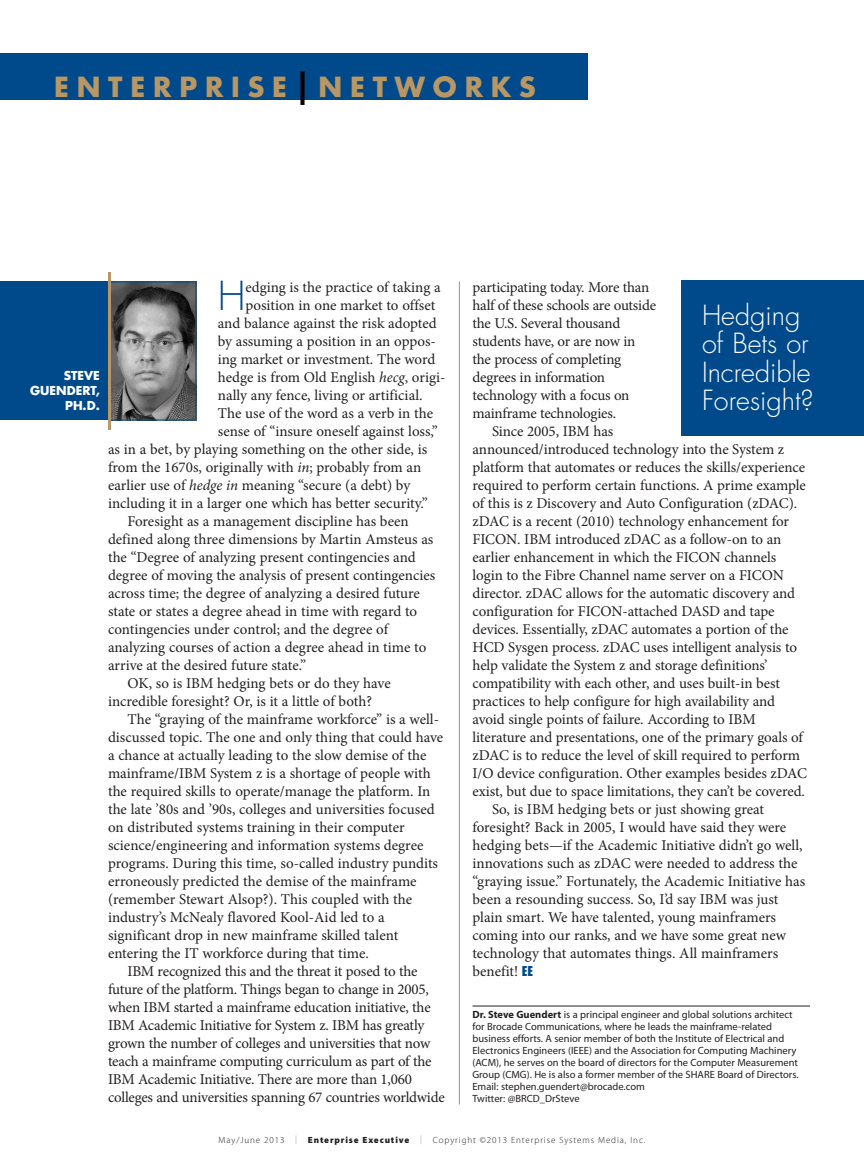
<style>
.page{position:relative;width:864px;height:1161px;background:#fff}
.page>*{position:absolute;margin:0;border:0;box-sizing:border-box;transform-origin:0 0}
.t1{font:300 38.85px "Futura";color:#004a8b}
.t2{font:300 27px/28.5px "Futura";color:#fff}
.t3{font:700 27px "Futura";letter-spacing:.29em;color:#b99764}
.t4{font:15px "Minion Pro";letter-spacing:-.005em;color:#231f20}
.t5{font:700 12px/15px "Futura";color:#fff;text-align:right}
.t6{font:10.5px/12px "Myriad Pro";color:#231f20}
.t7{font:300 9px "Myriad Pro";letter-spacing:.1em;color:#231f20}
.s1{font-size:40.5px;color:#000}
.s2{font-style:italic}
.s3{font-family:"Impact Bld";color:#004a8b}
.s4{font-weight:700}
.s5{color:#939598}
.s6{font-weight:900}
</style>
<div class="page">
<hr style="left:472px;top:1006px;width:338px;height:1px;background:#231f20">
<hr style="left:459px;top:281px;width:1px;height:824px;background:#939598">
<div style="left:682px;top:281px;width:182px;height:155px;background:#004a8b"></div>
<img style="left:111px;top:284px;width:83px;height:134px">
<div style="left:109px;top:282px;width:87px;height:138px;border:1px solid #004a8b"></div>
<div style="left:0;top:281px;width:110px;height:139px;background:#004a8b"></div>
<hr style="left:108px;top:272px;width:3px;height:158px;background:#b99764">
<div style="left:0;top:53px;width:587px;height:47px;background:#004a8b"></div>
<h2 class="t3" style="left:54px;top:68px;width:482px">E NTERPRISE<span class="s1">|</span> N ETWORKS</h2>
<p class="t5" style="left:30px;top:368px;width:71px">STEVE<br>GUENDERT,<br>PH.D.</p>
<h1 class="t1" style="left:218px;top:271px;width:29px">H</h1>
<p class="t4" style="left:246px;top:278px;width:197px">edging is the practice of taking a</p>
<p class="t4" style="left:246px;top:296px;width:191px">position in one market to offset</p>
<p class="t4" style="left:218px;top:314px;width:220px">and balance against the risk adopted</p>
<p class="t4" style="left:218px;top:332px;width:220px">by assuming a position in an oppos-</p>
<p class="t4" style="left:218px;top:350px;width:219px">ing market or investment. The word</p>
<p class="t4" style="left:218px;top:368px;width:229px">hedge is from Old English <span class="s2">hecg</span>, origi-</p>
<p class="t4" style="left:218px;top:386px;width:206px">nally any fence, living or artificial.</p>
<p class="t4" style="left:218px;top:404px;width:217px">The use of the word as a verb in the</p>
<p class="t4" style="left:218px;top:422px;width:222px">sense of “insure oneself against loss,”</p>
<p class="t4" style="left:108px;top:440px;width:321px">as in a bet, by playing something on the other side, is</p>
<p class="t4" style="left:108px;top:458px;width:315px">from the 1670s, originally with <span class="s2">in</span>; probably from an</p>
<p class="t4" style="left:108px;top:476px;width:304px">earlier use of <span class="s2">hedge in</span> meaning “secure (a debt) by</p>
<p class="t4" style="left:108px;top:494px;width:322px">including it in a larger one which has better security.”</p>
<p class="t4" style="left:128px;top:512px;width:283px">Foresight as a management discipline has been</p>
<p class="t4" style="left:108px;top:530px;width:327px">defined along three dimensions by Martin Amsteus as</p>
<p class="t4" style="left:108px;top:548px;width:309px">the “Degree of analyzing present contingencies and</p>
<p class="t4" style="left:108px;top:566px;width:329px">degree of moving the analysis of present contingencies</p>
<p class="t4" style="left:108px;top:584px;width:313px">across time; the degree of analyzing a desired future</p>
<p class="t4" style="left:108px;top:602px;width:311px">state or states a degree ahead in time with regard to</p>
<p class="t4" style="left:108px;top:620px;width:282px">contingencies under control; and the degree of</p>
<p class="t4" style="left:108px;top:638px;width:320px">analyzing courses of action a degree ahead in time to</p>
<p class="t4" style="left:108px;top:656px;width:200px">arrive at the desired future state.”</p>
<p class="t4" style="left:128px;top:674px;width:265px">OK, so is IBM hedging bets or do they have</p>
<p class="t4" style="left:108px;top:692px;width:266px">incredible foresight? Or, is it a little of both?</p>
<p class="t4" style="left:128px;top:710px;width:313px">The “graying of the mainframe workforce” is a well-</p>
<p class="t4" style="left:108px;top:728px;width:337px">discussed topic. The one and only thing that could have</p>
<p class="t4" style="left:108px;top:746px;width:320px">a chance at actually leading to the slow demise of the</p>
<p class="t4" style="left:108px;top:764px;width:324px">mainframe/IBM System z is a shortage of people with</p>
<p class="t4" style="left:108px;top:782px;width:324px">the required skills to operate/manage the platform. In</p>
<p class="t4" style="left:108px;top:800px;width:328px">the late ’80s and ’90s, colleges and universities focused</p>
<p class="t4" style="left:108px;top:818px;width:298px">on distributed systems training in their computer</p>
<p class="t4" style="left:108px;top:836px;width:317px">science/engineering and information systems degree</p>
<p class="t4" style="left:108px;top:854px;width:332px">programs. During this time, so-called industry pundits</p>
<p class="t4" style="left:108px;top:872px;width:310px">erroneously predicted the demise of the mainframe</p>
<p class="t4" style="left:108px;top:890px;width:306px">(remember Stewart Alsop?). This coupled with the</p>
<p class="t4" style="left:108px;top:908px;width:278px">industry’s McNealy flavored Kool-Aid led to a</p>
<p class="t4" style="left:108px;top:926px;width:292px">significant drop in new mainframe skilled talent</p>
<p class="t4" style="left:108px;top:944px;width:262px">entering the IT workforce during that time.</p>
<p class="t4" style="left:128px;top:962px;width:292px">IBM recognized this and the threat it posed to the</p>
<p class="t4" style="left:108px;top:980px;width:322px">future of the platform. Things began to change in 2005,</p>
<p class="t4" style="left:108px;top:998px;width:324px">when IBM started a mainframe education initiative, the</p>
<p class="t4" style="left:108px;top:1016px;width:318px">IBM Academic Initiative for System z. IBM has greatly</p>
<p class="t4" style="left:108px;top:1034px;width:324px">grown the number of colleges and universities that now</p>
<p class="t4" style="left:108px;top:1052px;width:325px">teach a mainframe computing curriculum as part of the</p>
<p class="t4" style="left:108px;top:1070px;width:305px">IBM Academic Initiative. There are more than 1,060</p>
<p class="t4" style="left:108px;top:1088px;width:338px">colleges and universities spanning 67 countries worldwide</p>
<p class="t4" style="left:472px;top:278px;width:178px">participating today. More than</p>
<p class="t4" style="left:472px;top:296px;width:185px">half of these schools are outside</p>
<p class="t4" style="left:472px;top:314px;width:149px">the U.S. Several thousand</p>
<p class="t4" style="left:472px;top:332px;width:164px">students have, or are now in</p>
<p class="t4" style="left:472px;top:350px;width:150px">the process of completing</p>
<p class="t4" style="left:472px;top:368px;width:134px">degrees in information</p>
<p class="t4" style="left:472px;top:386px;width:159px">technology with a focus on</p>
<p class="t4" style="left:472px;top:404px;width:145px">mainframe technologies.</p>
<p class="t4" style="left:492px;top:422px;width:123px">Since 2005, IBM has</p>
<p class="t4" style="left:472px;top:440px;width:313px">announced/introduced technology into the System z</p>
<p class="t4" style="left:472px;top:458px;width:334px">platform that automates or reduces the skills/experience</p>
<p class="t4" style="left:472px;top:476px;width:335px">required to perform certain functions. A prime example</p>
<p class="t4" style="left:472px;top:494px;width:326px">of this is z Discovery and Auto Configuration (zDAC).</p>
<p class="t4" style="left:472px;top:512px;width:318px">zDAC is a recent (2010) technology enhancement for</p>
<p class="t4" style="left:472px;top:530px;width:310px">FICON. IBM introduced zDAC as a follow-on to an</p>
<p class="t4" style="left:472px;top:548px;width:305px">earlier enhancement in which the FICON channels</p>
<p class="t4" style="left:472px;top:566px;width:313px">login to the Fibre Channel name server on a FICON</p>
<p class="t4" style="left:472px;top:584px;width:324px">director. zDAC allows for the automatic discovery and</p>
<p class="t4" style="left:472px;top:602px;width:304px">configuration for FICON-attached DASD and tape</p>
<p class="t4" style="left:472px;top:620px;width:318px">devices. Essentially, zDAC automates a portion of the</p>
<p class="t4" style="left:472px;top:638px;width:326px">HCD Sysgen process. zDAC uses intelligent analysis to</p>
<p class="t4" style="left:472px;top:656px;width:297px">help validate the System z and storage definitions’</p>
<p class="t4" style="left:472px;top:674px;width:309px">compatibility with each other, and uses built-in best</p>
<p class="t4" style="left:472px;top:692px;width:304px">practices to help configure for high availability and</p>
<p class="t4" style="left:472px;top:710px;width:285px">avoid single points of failure. According to IBM</p>
<p class="t4" style="left:472px;top:728px;width:332px">literature and presentations, one of the primary goals of</p>
<p class="t4" style="left:472px;top:746px;width:329px">zDAC is to reduce the level of skill required to perform</p>
<p class="t4" style="left:472px;top:764px;width:336px">I/O device configuration. Other examples besides zDAC</p>
<p class="t4" style="left:472px;top:782px;width:334px">exist, but due to space limitations, they can’t be covered.</p>
<p class="t4" style="left:492px;top:800px;width:274px">So, is IBM hedging bets or just showing great</p>
<p class="t4" style="left:472px;top:818px;width:315px">foresight? Back in 2005, I would have said they were</p>
<p class="t4" style="left:472px;top:836px;width:332px">hedging bets—if the Academic Initiative didn’t go well,</p>
<p class="t4" style="left:472px;top:854px;width:327px">innovations such as zDAC were needed to address the</p>
<p class="t4" style="left:472px;top:872px;width:334px">“graying issue.” Fortunately, the Academic Initiative has</p>
<p class="t4" style="left:472px;top:890px;width:308px">been a resounding success. So, I’d say IBM was just</p>
<p class="t4" style="left:472px;top:908px;width:305px">plain smart. We have talented, young mainframers</p>
<p class="t4" style="left:472px;top:926px;width:315px">coming into our ranks, and we have some great new</p>
<p class="t4" style="left:472px;top:944px;width:307px">technology that automates things. All mainframers</p>
<p class="t4" style="left:472px;top:962px;width:62px">benefit! <span class="s3">EE</span></p>
<p class="t6" style="left:472px;top:1009px;width:328px"><span class="s4">Dr. Steve Guendert</span> is a principal engineer and global solutions architect for Brocade Communications, where he leads the mainframe-related business efforts. A senior member of both the Institute of Electrical and Electronics Engineers (IEEE) and the Association for Computing Machinery (ACM), he serves on the board of directors for the Computer Measurement Group (CMG). He is also a former member of the SHARE Board of Directors.<br>Email: stephen.guendert@brocade.com<br>Twitter: @BRCD_DrSteve</p>
<h2 class="t2" style="left:702px;top:301px;width:113px">Hedging of Bets or<br>Incredible<br>Foresight?</h2>
<p class="t7" style="left:219px;top:1135px;width:428px">May/June 2013 <span class="s5">|</span> <span class="s6">Enterprise Executive</span> <span class="s5">|</span> Copyright ©2013 Enterprise Systems Media, Inc.</p>
</div>
